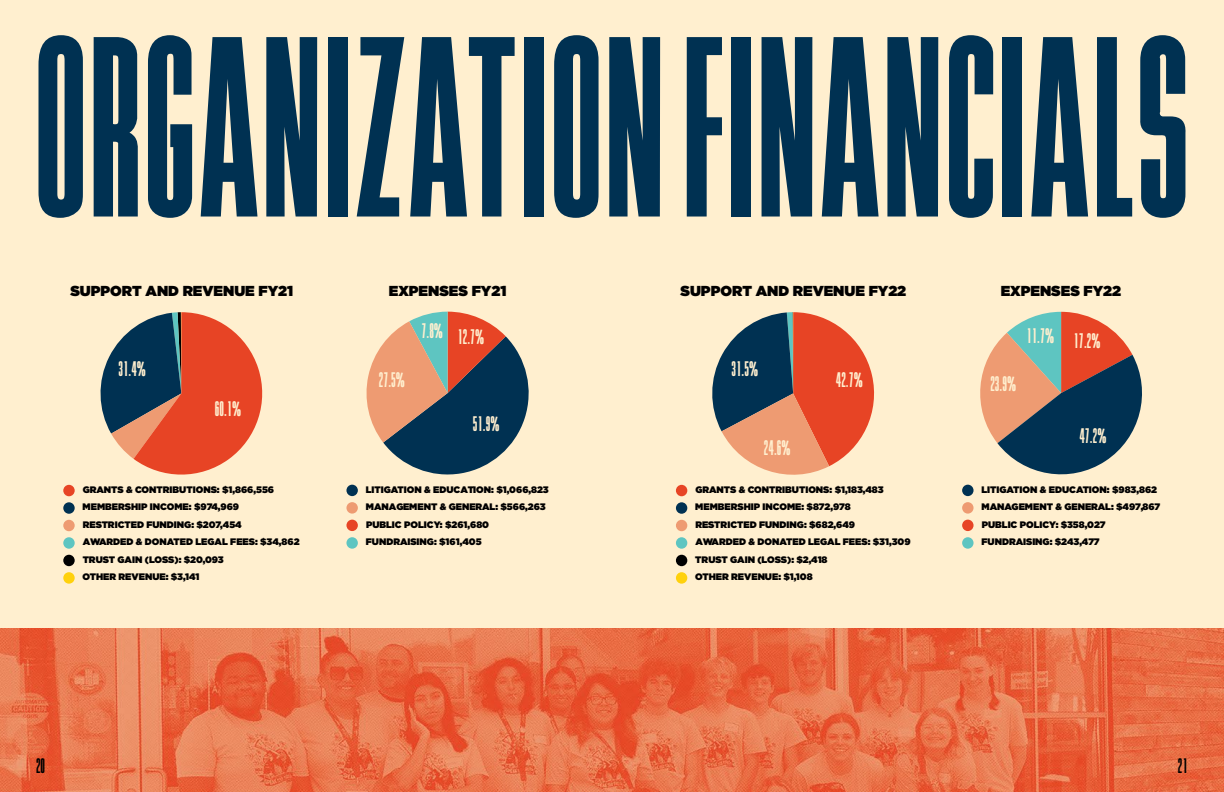
<style>
.page{position:relative;width:1224px;height:792px;background:#ffefcf}
.page>*{position:absolute;margin:0;border:0;box-sizing:border-box;transform-origin:0 0}
.t1{font:269px "Bee Four";color:#003152}
.t2{font:22.1px "Bee Four";color:#ffefcf}
.t3{font:22px "Bee Four";color:#000}
.t4{font:900 14.4px "Gotham";color:#000}
.t5{font:900 9.4px/17.5px "Gotham";color:#000}
</style>
<div class="page">
<img style="left:0;top:629px;width:1224px;height:163px">
<svg style="left:100px;top:312px;width:163px;height:163px"></svg>
<div style="left:63px;top:485px;width:12px;height:11px;background:#e74425;border-radius:50%"></div>
<div style="left:63px;top:520px;width:12px;height:11px;background:#ee9b72;border-radius:50%"></div>
<div style="left:63px;top:537px;width:12px;height:12px;background:#5ec5c1;border-radius:50%"></div>
<div style="left:63px;top:555px;width:12px;height:11px;background:#000;border-radius:50%"></div>
<div style="left:63px;top:572px;width:12px;height:12px;background:#ffd10c;border-radius:50%"></div>
<div style="left:63px;top:502px;width:12px;height:12px;background:#003152;border-radius:50%"></div>
<div style="left:346px;top:520px;width:12px;height:11px;background:#e74425;border-radius:50%"></div>
<div style="left:346px;top:537px;width:12px;height:12px;background:#5ec5c1;border-radius:50%"></div>
<div style="left:346px;top:485px;width:12px;height:11px;background:#003152;border-radius:50%"></div>
<div style="left:346px;top:502px;width:12px;height:12px;background:#ee9b72;border-radius:50%"></div>
<svg style="left:366px;top:312px;width:163px;height:163px"></svg>
<div style="left:676px;top:485px;width:11px;height:11px;background:#e74425;border-radius:50%"></div>
<div style="left:676px;top:520px;width:11px;height:11px;background:#ee9b72;border-radius:50%"></div>
<div style="left:676px;top:537px;width:11px;height:12px;background:#5ec5c1;border-radius:50%"></div>
<div style="left:676px;top:555px;width:11px;height:11px;background:#000;border-radius:50%"></div>
<div style="left:676px;top:572px;width:11px;height:12px;background:#ffd10c;border-radius:50%"></div>
<div style="left:676px;top:502px;width:11px;height:12px;background:#003152;border-radius:50%"></div>
<svg style="left:712px;top:312px;width:162px;height:163px"></svg>
<div style="left:962px;top:520px;width:12px;height:11px;background:#e74425;border-radius:50%"></div>
<div style="left:962px;top:537px;width:12px;height:12px;background:#5ec5c1;border-radius:50%"></div>
<div style="left:962px;top:485px;width:12px;height:11px;background:#003152;border-radius:50%"></div>
<div style="left:962px;top:502px;width:12px;height:12px;background:#ee9b72;border-radius:50%"></div>
<svg style="left:980px;top:312px;width:162px;height:163px"></svg>
<h1 class="t1" style="left:33px;top:-19px;width:1156px">ORGANIZATION FINANCIALS</h1>
<h3 class="t4" style="left:70px;top:281px;width:224px">SUPPORT AND REVENUE FY21</h3>
<h2 class="t2" style="left:118px;top:357px;width:29px">31.4%</h2>
<h2 class="t2" style="left:215px;top:397px;width:28px">60.1%</h2>
<p class="t5" style="left:83px;top:481px;width:193px">GRANTS &amp; CONTRIBUTIONS: $1,866,556</p>
<p class="t5" style="left:82px;top:516px;width:219px">RESTRICTED FUNDING: $207,454<br>AWARDED &amp; DONATED LEGAL FEES: $34,862<br>TRUST GAIN (LOSS): $20,093<br>OTHER REVENUE: $3,141</p>
<p class="t5" style="left:83px;top:498px;width:158px">MEMBERSHIP INCOME: $974,969</p>
<h3 class="t4" style="left:389px;top:281px;width:119px">EXPENSES FY21</h3>
<h2 class="t2" style="left:379px;top:368px;width:28px">27.5%</h2>
<h2 class="t2" style="left:422px;top:325px;width:64px">7.8% 12.7%</h2>
<h2 class="t2" style="left:473px;top:411px;width:28px">51.9%</h2>
<p class="t5" style="left:366px;top:481px;width:185px">LITIGATION &amp; EDUCATION: $1,066,823<br>MANAGEMENT &amp; GENERAL: $566,263</p>
<p class="t5" style="left:366px;top:516px;width:125px">PUBLIC POLICY: $261,680<br>FUNDRAISING: $161,405</p>
<h3 class="t3" style="left:36px;top:754px;width:11px">20</h3>
<h3 class="t4" style="left:681px;top:281px;width:227px">SUPPORT AND REVENUE FY22</h3>
<h2 class="t2" style="left:732px;top:356px;width:28px">31.5%</h2>
<h2 class="t2" style="left:764px;top:436px;width:28px">24.6%</h2>
<h2 class="t2" style="left:836px;top:368px;width:28px">42.7%</h2>
<p class="t5" style="left:696px;top:481px;width:190px">GRANTS &amp; CONTRIBUTIONS: $1,183,483</p>
<p class="t5" style="left:695px;top:516px;width:217px">RESTRICTED FUNDING: $682,649<br>AWARDED &amp; DONATED LEGAL FEES: $31,309<br>TRUST GAIN (LOSS): $2,418<br>OTHER REVENUE: $1,108</p>
<p class="t5" style="left:695px;top:498px;width:157px">MEMBERSHIP INCOME: $872,978</p>
<h3 class="t4" style="left:1001px;top:281px;width:122px">EXPENSES FY22</h3>
<h2 class="t2" style="left:990px;top:372px;width:27px">23.9%</h2>
<h2 class="t2" style="left:1026px;top:326px;width:76px">11.7% 17.2%</h2>
<h2 class="t2" style="left:1079px;top:424px;width:28px">47.2%</h2>
<p class="t5" style="left:981px;top:481px;width:180px">LITIGATION &amp; EDUCATION: $983,862<br>MANAGEMENT &amp; GENERAL: $497,867</p>
<p class="t5" style="left:982px;top:516px;width:125px">PUBLIC POLICY: $358,027<br>FUNDRAISING: $243,477</p>
<h3 class="t3" style="left:1178px;top:754px;width:12px">21</h3>
</div>
